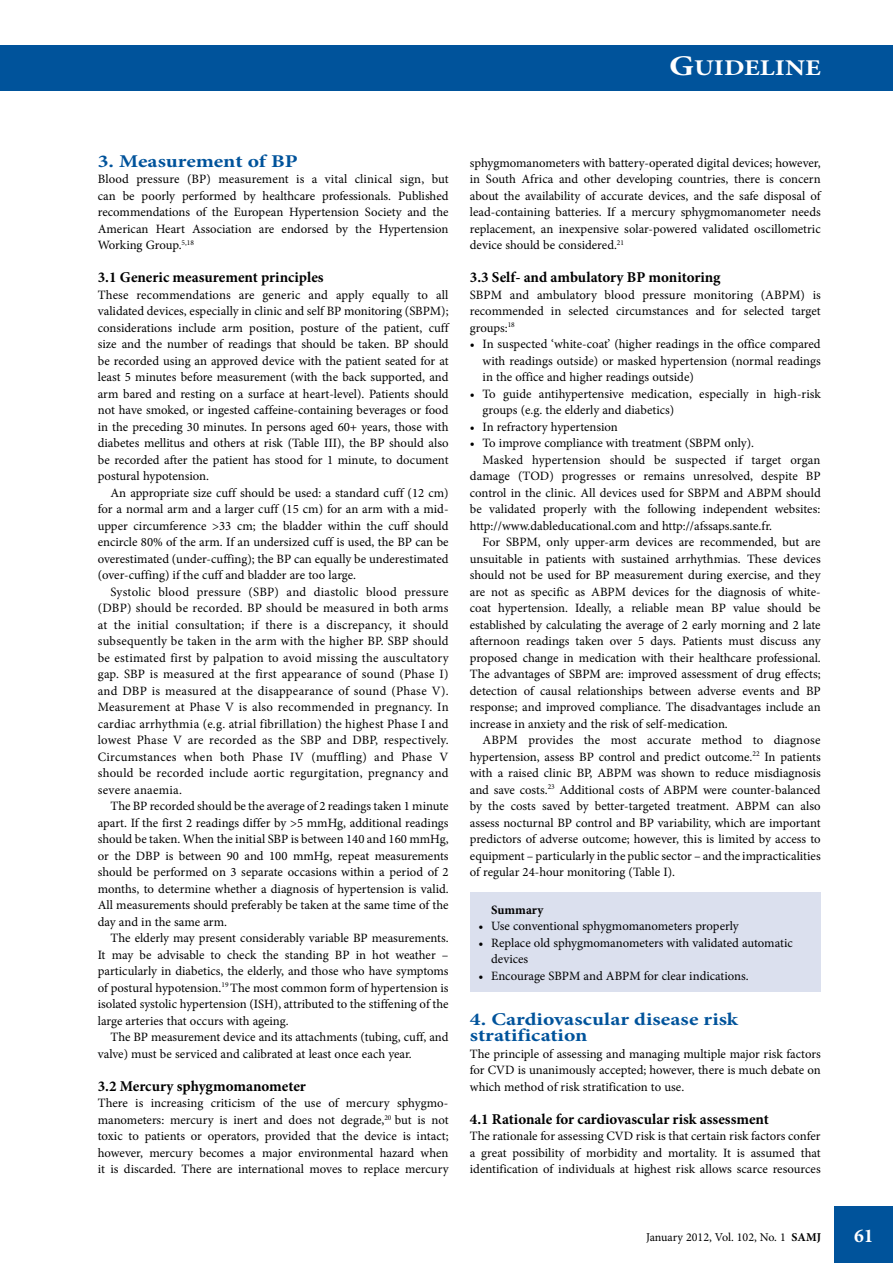
<style>
.page{position:relative;width:893px;height:1263px;background:#fff}
.page>*{position:absolute;margin:0;border:0;box-sizing:border-box;transform-origin:0 0}
.t1{font:700 22.5px "Minion Pro";color:#fff;scale:1.2 1}
.t2{font:700 19.5px "Minion Pro";color:#fff}
.t3{font:700 18px/16.5px "Minion Pro";color:#00539b;scale:1.2 1}
.t4{font:700 15px "Minion Pro";color:#000}
.t5{font:12.75px/16.5px "Minion Pro";color:#000;text-align:justify}
.t6{font:700 12.75px "Minion Pro";color:#000}
.t7{font:12px "Minion Pro";letter-spacing:-.005em;color:#000}
.s1{font-size:28.5px}
.s2{font-weight:700}
</style>
<div class="page">
<div style="left:0;top:45px;width:893px;height:45px;background:#00539b"></div>
<div style="left:470px;top:893px;width:351px;height:99px;background:#dbe0ee"></div>
<div style="left:834px;top:1206px;width:59px;height:57px;background:#00539b"></div>
<h1 class="t1" style="left:669px;top:52px;width:128px"><span class="s1">G</span>UIDELINE</h1>
<h3 class="t3" style="left:98px;top:152px;width:168px">3. Measurement of BP</h3>
<p class="t5" style="left:98px;top:171px;width:352px">Blood pressure (BP) measurement is a vital clinical sign, but can be poorly performed by healthcare professionals. Published recommendations of the European Hypertension Society and the American Heart Association are endorsed by the Hypertension Working Group.<sup>5,18</sup></p>
<p class="t4" style="left:98px;top:267px;width:227px">3.1 Generic measurement principles</p>
<p class="t5" style="left:98px;top:286px;width:352px">These recommendations are generic and apply equally to all validated devices, especially in clinic and self BP monitoring (SBPM); considerations include arm position, posture of the patient, cuff size and the number of readings that should be taken. BP should be recorded using an approved device with the patient seated for at least 5 minutes before measurement (with the back supported, and arm bared and resting on a surface at heart-level). Patients should not have smoked, or ingested caffeine-containing beverages or food in the preceding 30 minutes. In persons aged 60+ years, those with diabetes mellitus and others at risk (Table III), the BP should also be recorded after the patient has stood for 1 minute, to document postural hypotension.</p>
<p class="t5" style="left:98px;top:484px;width:352px;text-indent:13px">An appropriate size cuff should be used: a standard cuff (12 cm) for a normal arm and a larger cuff (15 cm) for an arm with a mid&shy;upper circumference &gt;33 cm; the bladder within the cuff should encircle 80% of the arm. If an undersized cuff is used, the BP can be overestimated (under-cuffing); the BP can equally be underestimated (over-cuffing) if the cuff and bladder are too large.</p>
<p class="t5" style="left:98px;top:583px;width:352px;text-indent:13px">Systolic blood pressure (SBP) and diastolic blood pressure (DBP) should be recorded. BP should be measured in both arms at the initial consultation; if there is a discrepancy, it should subsequently be taken in the arm with the higher BP. SBP should be estimated first by palpation to avoid missing the auscultatory gap. SBP is measured at the first appearance of sound (Phase I) and DBP is measured at the disappearance of sound (Phase V).<br>Measurement at Phase V is also recommended in pregnancy. In cardiac arrhythmia (e.g. atrial fibrillation) the highest Phase I and lowest Phase V are recorded as the SBP and DBP, respectively.<br>Circumstances when both Phase IV (muffling) and Phase V should be recorded include aortic regurgitation, pregnancy and severe anaemia.</p>
<p class="t5" style="left:98px;top:798px;width:352px;text-indent:13px">The BP recorded should be the average of 2 readings taken 1 minute apart. If the first 2 readings differ by &gt;5 mmHg, additional readings should be taken. When the initial SBP is between 140 and 160 mmHg, or the DBP is between 90 and 100 mmHg, repeat measurements should be performed on 3 separate occasions within a period of 2 months, to determine whether a diagnosis of hypertension is valid.<br>All measurements should preferably be taken at the same time of the day and in the same arm.</p>
<p class="t5" style="left:98px;top:930px;width:352px;text-indent:13px">The elderly may present considerably variable BP measurements.<br>It may be advisable to check the standing BP in hot weather – particularly in diabetics, the elderly, and those who have symptoms of postural hypotension.<sup>19</sup> The most common form of hypertension is isolated systolic hypertension (ISH), attributed to the stiffening of the large arteries that occurs with ageing.</p>
<p class="t5" style="left:98px;top:1029px;width:352px;text-indent:13px">The BP measurement device and its attachments (tubing, cuff, and valve) must be serviced and calibrated at least once each year.</p>
<p class="t4" style="left:98px;top:1075px;width:210px">3.2 Mercury sphygmomanometer</p>
<p class="t5" style="left:98px;top:1095px;width:352px">There is increasing criticism of the use of mercury sphygmo&shy;manometers: mercury is inert and does not degrade,<sup>20</sup> but is not toxic to patients or operators, provided that the device is intact; however, mercury becomes a major environmental hazard when it is discarded. There are international moves to replace mercury</p>
<p class="t5" style="left:470px;top:154px;width:352px">sphygmomanometers with battery-operated digital devices; however, in South Africa and other developing countries, there is concern about the availability of accurate devices, and the safe disposal of lead-containing batteries. If a mercury sphygmomanometer needs replacement, an inexpensive solar-powered validated oscillometric device should be considered.<sup>21</sup></p>
<p class="t4" style="left:470px;top:267px;width:252px">3.3 Self- and ambulatory BP monitoring</p>
<p class="t5" style="left:470px;top:286px;width:352px">SBPM and ambulatory blood pressure monitoring (ABPM) is recommended in selected circumstances and for selected target groups:<sup>18</sup></p>
<p class="t5" style="left:483px;top:336px;width:340px;text-indent:-13px">• In suspected ‘white-coat’ (higher readings in the office compared with readings outside) or masked hypertension (normal readings in the office and higher readings outside)</p>
<p class="t5" style="left:483px;top:385px;width:340px;text-indent:-13px">• To guide antihypertensive medication, especially in high-risk groups (e.g. the elderly and diabetics)</p>
<p class="t5" style="left:470px;top:418px;width:150px">• In refractory hypertension</p>
<p class="t5" style="left:470px;top:435px;width:286px">• To improve compliance with treatment (SBPM only).</p>
<p class="t5" style="left:483px;top:451px;width:339px">Masked hypertension should be suspected if target organ</p>
<p class="t5" style="left:470px;top:468px;width:352px">damage (TOD) progresses or remains unresolved, despite BP</p>
<p class="t5" style="left:470px;top:484px;width:352px">control in the clinic. All devices used for SBPM and ABPM should</p>
<p class="t5" style="left:470px;top:501px;width:352px">be validated properly with the following independent websites:</p>
<p class="t5" style="left:470px;top:517px;width:304px">http://www.dableducational.com and http://afssaps.sante.fr.</p>
<p class="t5" style="left:483px;top:534px;width:340px">For SBPM, only upper-arm devices are recommended, but are</p>
<p class="t5" style="left:470px;top:550px;width:352px">unsuitable in patients with sustained arrhythmias. These devices</p>
<p class="t5" style="left:470px;top:567px;width:352px">should not be used for BP measurement during exercise, and they</p>
<p class="t5" style="left:470px;top:583px;width:352px">are not as specific as ABPM devices for the diagnosis of white-</p>
<p class="t5" style="left:470px;top:600px;width:352px">coat hypertension. Ideally, a reliable mean BP value should be</p>
<p class="t5" style="left:470px;top:616px;width:352px">established by calculating the average of 2 early morning and 2 late</p>
<p class="t5" style="left:470px;top:633px;width:352px">afternoon readings taken over 5 days. Patients must discuss any</p>
<p class="t5" style="left:470px;top:649px;width:352px">proposed change in medication with their healthcare professional.</p>
<p class="t5" style="left:470px;top:666px;width:352px">The advantages of SBPM are: improved assessment of drug effects;</p>
<p class="t5" style="left:470px;top:682px;width:352px">detection of causal relationships between adverse events and BP</p>
<p class="t5" style="left:470px;top:699px;width:352px">response; and improved compliance. The disadvantages include an</p>
<p class="t5" style="left:470px;top:715px;width:259px">increase in anxiety and the risk of self-medication.</p>
<p class="t5" style="left:483px;top:732px;width:339px">ABPM provides the most accurate method to diagnose</p>
<p class="t5" style="left:470px;top:748px;width:352px">hypertension, assess BP control and predict outcome.<sup>22</sup> In patients</p>
<p class="t5" style="left:470px;top:765px;width:352px">with a raised clinic BP, ABPM was shown to reduce misdiagnosis</p>
<p class="t5" style="left:470px;top:781px;width:352px">and save costs.<sup>23</sup> Additional costs of ABPM were counter-balanced</p>
<p class="t5" style="left:470px;top:798px;width:352px">by the costs saved by better-targeted treatment. ABPM can also</p>
<p class="t5" style="left:470px;top:814px;width:352px">assess nocturnal BP control and BP variability, which are important</p>
<p class="t5" style="left:470px;top:831px;width:352px">predictors of adverse outcome; however, this is limited by access to</p>
<p class="t5" style="left:470px;top:847px;width:352px">equipment – particularly in the public sector – and the impracticalities</p>
<p class="t5" style="left:470px;top:864px;width:207px">of regular 24-hour monitoring (Table I).</p>
<p class="t6" style="left:491px;top:901px;width:54px">Summary</p>
<p class="t5" style="left:478px;top:918px;width:262px">• Use conventional sphygmomanometers properly</p>
<p class="t5" style="left:491px;top:934px;width:303px;text-indent:-13px">• Replace old sphygmomanometers with validated automatic devices</p>
<p class="t5" style="left:478px;top:967px;width:272px">• Encourage SBPM and ABPM for clear indications.</p>
<h3 class="t3" style="left:470px;top:1010px;width:225px">4. Cardiovascular disease risk stratification</h3>
<p class="t5" style="left:470px;top:1045px;width:352px">The principle of assessing and managing multiple major risk factors for CVD is unanimously accepted; however, there is much debate on which method of risk stratification to use.</p>
<p class="t4" style="left:470px;top:1108px;width:301px">4.1 Rationale for cardiovascular risk assessment</p>
<p class="t5" style="left:470px;top:1128px;width:352px">The rationale for assessing CVD risk is that certain risk factors confer a great possibility of morbidity and mortality. It is assumed that identification of individuals at highest risk allows scarce resources</p>
<p class="t7" style="left:646px;top:1229px;width:176px">January 2012, Vol. 102, No. 1 <span class="s2">SAMJ</span></p>
<h2 class="t2" style="left:854px;top:1222px;width:21px">61</h2>
</div>
